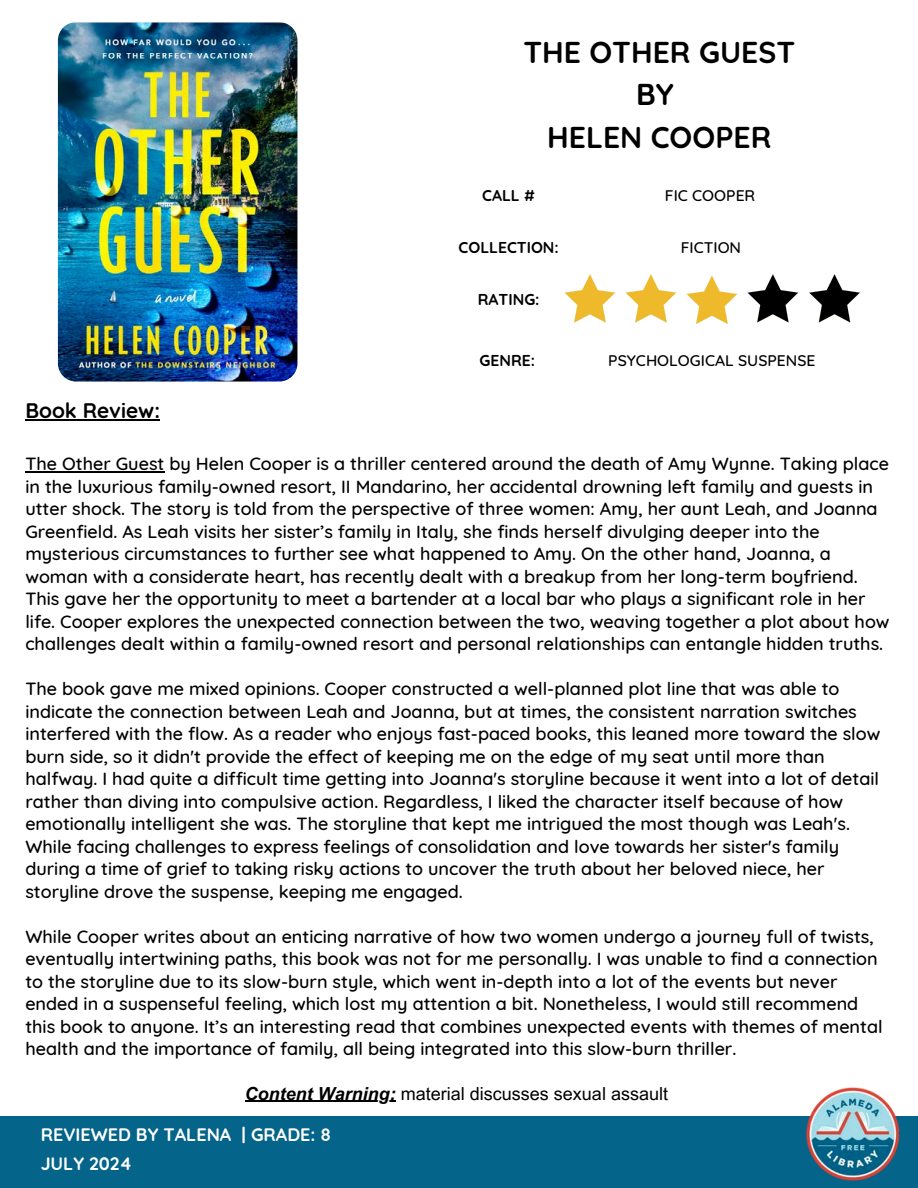
<style>
.page{position:relative;width:918px;height:1188px;background:#fff}
.page>*{position:absolute;margin:0;border:0;box-sizing:border-box;transform-origin:0 0}
.t1{font:700 30.15px/42.2px "Quicksand";color:#000;text-align:center}
.t2{font:700 21px "Quicksand";color:#000}
.t3{font:500 18px/22.5px "Quicksand";color:#000}
.t4{font:18px "Arial MT Pro";color:#000}
.t5{font:700 18px "Quicksand";color:#fff}
.t6{font:500 15.75px "Quicksand";color:#000}
.t7{font:700 15.75px "Quicksand";color:#000}
.s1{font-weight:700;font-style:italic}
</style>
<div class="page">
<div style="left:0;top:1117px;width:918px;height:71px;background:#046489"></div>
<img style="left:806px;top:1087px;width:94px;height:94px">
<img style="left:58px;top:22px;width:239px;height:360px;border-radius:18px">
<img style="left:564px;top:274px;width:52px;height:49px">
<img style="left:625px;top:274px;width:52px;height:49px">
<img style="left:686px;top:275px;width:51px;height:49px">
<img style="left:747px;top:274px;width:51px;height:49px">
<img style="left:809px;top:274px;width:51px;height:49px">
<hr style="left:25px;top:419px;width:135px;height:2px;background:#000">
<hr style="left:25px;top:471px;width:139px;height:1px;background:#000">
<hr style="left:245px;top:1101px;width:151px;height:1px;background:#000">
<h2 class="t1" style="left:523px;top:31px;width:273px">THE OTHER GUEST<br>BY<br>HELEN COOPER</h2>
<p class="t7" style="left:482px;top:185px;width:54px">CALL #</p>
<p class="t6" style="left:665px;top:185px;width:92px">FIC COOPER</p>
<p class="t7" style="left:459px;top:237px;width:102px">COLLECTION:</p>
<p class="t6" style="left:681px;top:237px;width:62px">FICTION</p>
<p class="t7" style="left:478px;top:289px;width:63px">RATING:</p>
<p class="t7" style="left:480px;top:350px;width:57px">GENRE:</p>
<p class="t6" style="left:608px;top:350px;width:209px">PSYCHOLOGICAL SUSPENSE</p>
<h4 class="t2" style="left:25px;top:397px;width:136px">Book Review:</h4>
<h4 class="t3" style="left:25px;top:452px;width:866px">The Other Guest by Helen Cooper is a thriller centered around the death of Amy Wynne. Taking place in the luxurious family-owned resort, II Mandarino, her accidental drowning left family and guests in utter shock. The story is told from the perspective of three women: Amy, her aunt Leah, and Joanna Greenfield. As Leah visits her sister’s family in Italy, she finds herself divulging deeper into the mysterious circumstances to further see what happened to Amy. On the other hand, Joanna, a woman with a considerate heart, has recently dealt with a breakup from her long-term boyfriend.<br>This gave her the opportunity to meet a bartender at a local bar who plays a significant role in her life. Cooper explores the unexpected connection between the two, weaving together a plot about how challenges dealt within a family-owned resort and personal relationships can entangle hidden truths.</h4>
<h4 class="t3" style="left:25px;top:677px;width:857px">The book gave me mixed opinions. Cooper constructed a well-planned plot line that was able to indicate the connection between Leah and Joanna, but at times, the consistent narration switches interfered with the flow. As a reader who enjoys fast-paced books, this leaned more toward the slow burn side, so it didn't provide the effect of keeping me on the edge of my seat until more than halfway. I had quite a difficult time getting into Joanna's storyline because it went into a lot of detail rather than diving into compulsive action. Regardless, I liked the character itself because of how emotionally intelligent she was. The storyline that kept me intrigued the most though was Leah's.<br>While facing challenges to express feelings of consolidation and love towards her sister's family during a time of grief to taking risky actions to uncover the truth about her beloved niece, her storyline drove the suspense, keeping me engaged.</h4>
<h5 class="t3" style="left:25px;top:925px;width:859px">While Cooper writes about an enticing narrative of how two women undergo a journey full of twists, eventually intertwining paths, this book was not for me personally. I was unable to find a connection to the storyline due to its slow-burn style, which went in-depth into a lot of the events but never ended in a suspenseful feeling, which lost my attention a bit. Nonetheless, I would still recommend this book to anyone. It’s an interesting read that combines unexpected events with themes of mental health and the importance of family, all being integrated into this slow-burn thriller.</h5>
<h3 class="t4" style="left:245px;top:1087px;width:425px"><span class="s1">Content Warning:</span> material discusses sexual assault</h3>
<p class="t5" style="left:41px;top:1123px;width:292px">REVIEWED BY TALENA | GRADE: 8</p>
<h3 class="t5" style="left:41px;top:1152px;width:93px">JULY 2024</h3>
</div>
